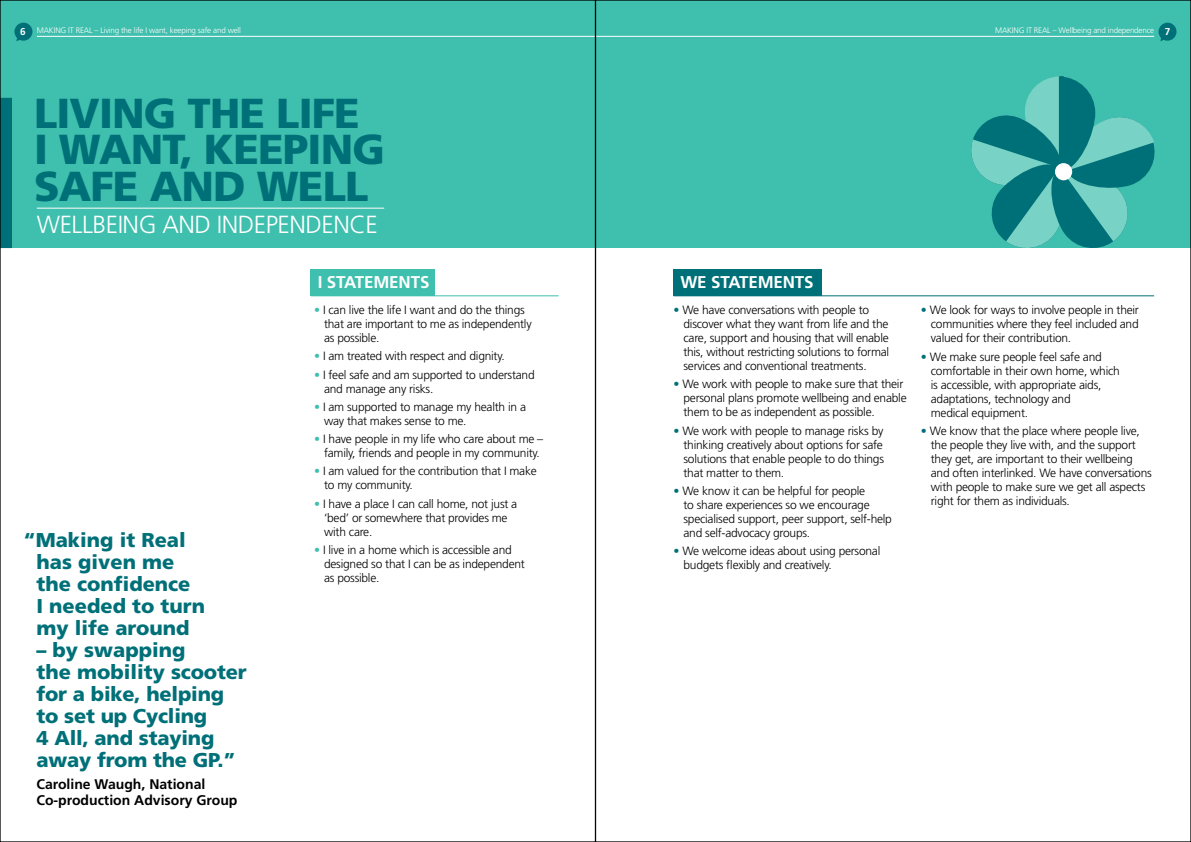
<style>
.page{position:relative;width:1191px;height:842px;background:#fff}
.page>*{position:absolute;margin:0;border:0;box-sizing:border-box;transform-origin:0 0}
.t1{font:900 41.9px/36.6px "Frutiger";letter-spacing:-.02em;color:#007078}
.t2{font:300 24.7px "Frutiger";letter-spacing:-.02em;color:#fff}
.t3{font:900 20px/22px "Frutiger";color:#007078}
.t4{font:700 17px "Frutiger";letter-spacing:-.01em;color:#fff}
.t5{font:700 14px/16px "Frutiger";color:#000}
.t6{font:300 12px/14px "Frutiger";letter-spacing:-.02em;color:#000}
.t7{font:300 8px "Frutiger";letter-spacing:-.02em;color:#fff}
.s1{font-weight:700;font-size:10px}
.s2{color:#3fbfad}
.s3{color:#007078}
</style>
<div class="page">
<div style="left:0;top:0;width:1191px;height:248px;background:#3fbfad"></div>
<div style="left:0;top:98px;width:12px;height:150px;background:#007078"></div>
<hr style="left:37px;top:36px;width:1117px;height:1px;background:#fff">
<hr style="left:37px;top:208px;width:347px;height:1px;background:#fff">
<svg style="left:14px;top:23px;width:18px;height:18px"></svg>
<svg style="left:1158px;top:23px;width:18px;height:18px"></svg>
<div style="left:311px;top:269px;width:124px;height:27px;background:#3fbfad"></div>
<div style="left:673px;top:269px;width:148px;height:27px;background:#007078"></div>
<hr style="left:673px;top:295px;width:481px;height:1px;background:#007078">
<hr style="left:311px;top:295px;width:247px;height:1px;background:#3fbfad">
<svg style="left:971px;top:76px;width:184px;height:172px"></svg>
<div style="left:1055px;top:163px;width:17px;height:17px;background:#fff;border-radius:50%"></div>
<p class="t7" style="left:20px;top:26px;width:222px"><span class="s1">6</span> MAKING IT REAL – Living the life I want, keeping safe and well</p>
<p class="t7" style="left:995px;top:26px;width:177px">MAKING IT REAL – Wellbeing and independence <span class="s1">7</span></p>
<h1 class="t1" style="left:34px;top:94px;width:352px">LIVING THE LIFE<br>I WANT, KEEPING<br>SAFE AND WELL</h1>
<h2 class="t2" style="left:37px;top:211px;width:342px">WELLBEING AND INDEPENDENCE</h2>
<h3 class="t3" style="left:36px;top:529px;width:170px;text-indent:-13px">“Making it Real has given me the confidence<br>I needed to turn my life around</h3>
<h3 class="t3" style="left:36px;top:639px;width:212px">– by swapping<br>the mobility scooter for a bike, helping to set up Cycling<br>4 All, and staying away from the GP.”</h3>
<p class="t5" style="left:36px;top:775px;width:202px">Caroline Waugh, National<br>Co-production Advisory Group</p>
<h3 class="t4" style="left:318px;top:272px;width:113px">I STATEMENTS</h3>
<h3 class="t4" style="left:680px;top:272px;width:135px">WE STATEMENTS</h3>
<p class="t6" style="left:324px;top:303px;width:209px;text-indent:-10px"><span class="s2">•</span> I can live the life I want and do the things that are important to me as independently as possible.</p>
<p class="t6" style="left:314px;top:349px;width:192px"><span class="s2">•</span> I am treated with respect and dignity.</p>
<p class="t6" style="left:324px;top:367px;width:212px;text-indent:-10px"><span class="s2">•</span> I feel safe and am supported to understand and manage any risks.</p>
<p class="t6" style="left:324px;top:400px;width:203px;text-indent:-10px"><span class="s2">•</span> I am supported to manage my health in a way that makes sense to me.</p>
<p class="t6" style="left:314px;top:432px;width:231px;text-align:center"><span class="s2">•</span> I have people in my life who care about me – family, friends and people in my community.</p>
<p class="t6" style="left:324px;top:464px;width:214px;text-indent:-10px"><span class="s2">•</span> I am valued for the contribution that I make to my community.</p>
<p class="t6" style="left:324px;top:496px;width:195px;text-indent:-10px"><span class="s2">•</span> I have a place I can call home, not just a ‘bed’ or somewhere that provides me with care.</p>
<p class="t6" style="left:324px;top:543px;width:202px;text-indent:-10px"><span class="s2">•</span> I live in a home which is accessible and designed so that I can be as independent as possible.</p>
<p class="t6" style="left:683px;top:303px;width:207px;text-indent:-10px"><span class="s3">•</span> We have conversations with people to discover what they want from life and the care, support and housing that will enable this, without restricting solutions to formal services and conventional treatments.</p>
<p class="t6" style="left:683px;top:377px;width:225px;text-indent:-10px"><span class="s3">•</span> We work with people to make sure that their personal plans promote wellbeing and enable them to be as independent as possible.</p>
<p class="t6" style="left:683px;top:424px;width:202px;text-align:justify;text-indent:-10px"><span class="s3">•</span> We work with people to manage risks by thinking creatively about options for safe solutions that enable people to do things that matter to them.</p>
<p class="t6" style="left:683px;top:484px;width:210px;text-indent:-10px"><span class="s3">•</span> We know it can be helpful for people<br>to share experiences so we encourage specialised support, peer support, self-help and self-advocacy groups.</p>
<p class="t6" style="left:683px;top:544px;width:198px;text-indent:-10px"><span class="s3">•</span> We welcome ideas about using personal budgets flexibly and creatively.</p>
<p class="t6" style="left:931px;top:303px;width:209px;text-align:justify;text-indent:-10px"><span class="s3">•</span> We look for ways to involve people in their communities where they feel included and valued for their contribution.</p>
<p class="t6" style="left:931px;top:349px;width:190px;text-indent:-10px"><span class="s3">•</span> We make sure people feel safe and comfortable in their own home, which is accessible, with appropriate aids, adaptations, technology and<br>medical equipment.</p>
<p class="t6" style="left:931px;top:424px;width:222px;text-indent:-10px"><span class="s3">•</span> We know that the place where people live, the people they live with, and the support they get, are important to their wellbeing and often interlinked. We have conversations with people to make sure we get all aspects right for them as individuals.</p>
</div>
